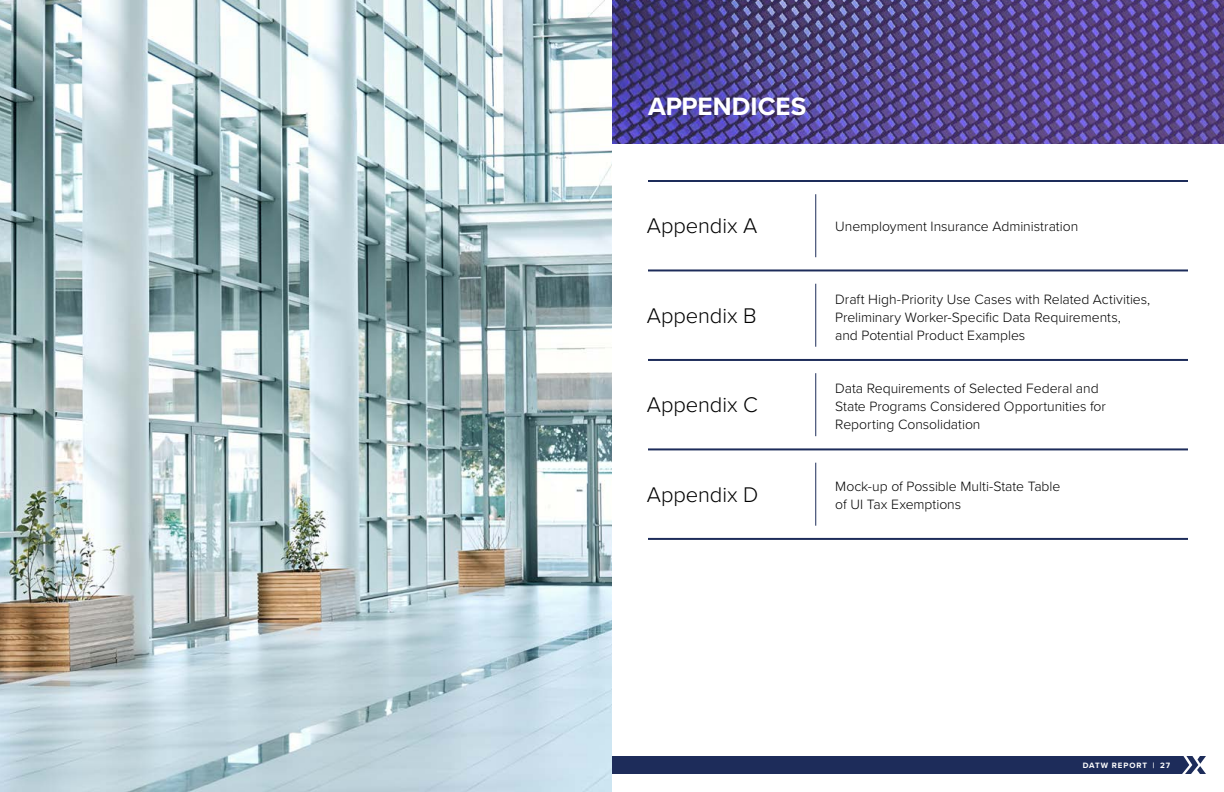
<style>
.page{position:relative;width:1224px;height:792px;background:#fff}
.page>*{position:absolute;margin:0;border:0;box-sizing:border-box;transform-origin:0 0}
.t1{font:700 26px "Proxima Nova";color:#fff}
.t2{font:300 22px "Proxima Nova";letter-spacing:-.005em;color:#000}
.t3{font:300 14px/18px "Proxima Nova";letter-spacing:-.005em;color:#000}
.t4{font:700 8px "Proxima Nova";letter-spacing:.115em;color:#fff}
</style>
<div class="page">
<img style="left:612px;top:0;width:612px;height:144px">
<img style="left:0;top:0;width:612px;height:792px">
<hr style="left:648px;top:180px;width:540px;height:2px;background:#1d2c5a">
<hr style="left:648px;top:269px;width:540px;height:2px;background:#1d2c5a">
<hr style="left:648px;top:359px;width:540px;height:2px;background:#1d2c5a">
<hr style="left:648px;top:448px;width:540px;height:2px;background:#1d2c5a">
<hr style="left:648px;top:538px;width:540px;height:2px;background:#1d2c5a">
<hr style="left:816px;top:194px;width:1px;height:63px;background:#1d2c5a">
<hr style="left:816px;top:284px;width:1px;height:63px;background:#1d2c5a">
<hr style="left:816px;top:373px;width:1px;height:63px;background:#1d2c5a">
<hr style="left:816px;top:463px;width:1px;height:63px;background:#1d2c5a">
<div style="left:612px;top:756px;width:594px;height:18px;background:#1d2c5a"></div>
<h1 class="t1" style="left:648px;top:87px;width:160px">APPENDICES</h1>
<h2 class="t2" style="left:647px;top:209px;width:112px">Appendix A</h2>
<p class="t3" style="left:835px;top:217px;width:245px">Unemployment Insurance Administration</p>
<h2 class="t2" style="left:647px;top:299px;width:112px">Appendix B</h2>
<h2 class="t2" style="left:647px;top:388px;width:113px">Appendix C</h2>
<h2 class="t2" style="left:647px;top:478px;width:113px">Appendix D</h2>
<p class="t3" style="left:835px;top:289px;width:317px">Draft High-Priority Use Cases with Related Activities,<br>Preliminary Worker-Specific Data Requirements,<br>and Potential Product Examples</p>
<p class="t3" style="left:835px;top:379px;width:272px">Data Requirements of Selected Federal and<br>State Programs Considered Opportunities for<br>Reporting Consolidation</p>
<p class="t3" style="left:835px;top:476px;width:227px">Mock-up of Possible Multi-State Table of UI Tax Exemptions</p>
<p class="t4" style="left:1083px;top:759px;width:89px">DATW REPORT | 27</p>
</div>
